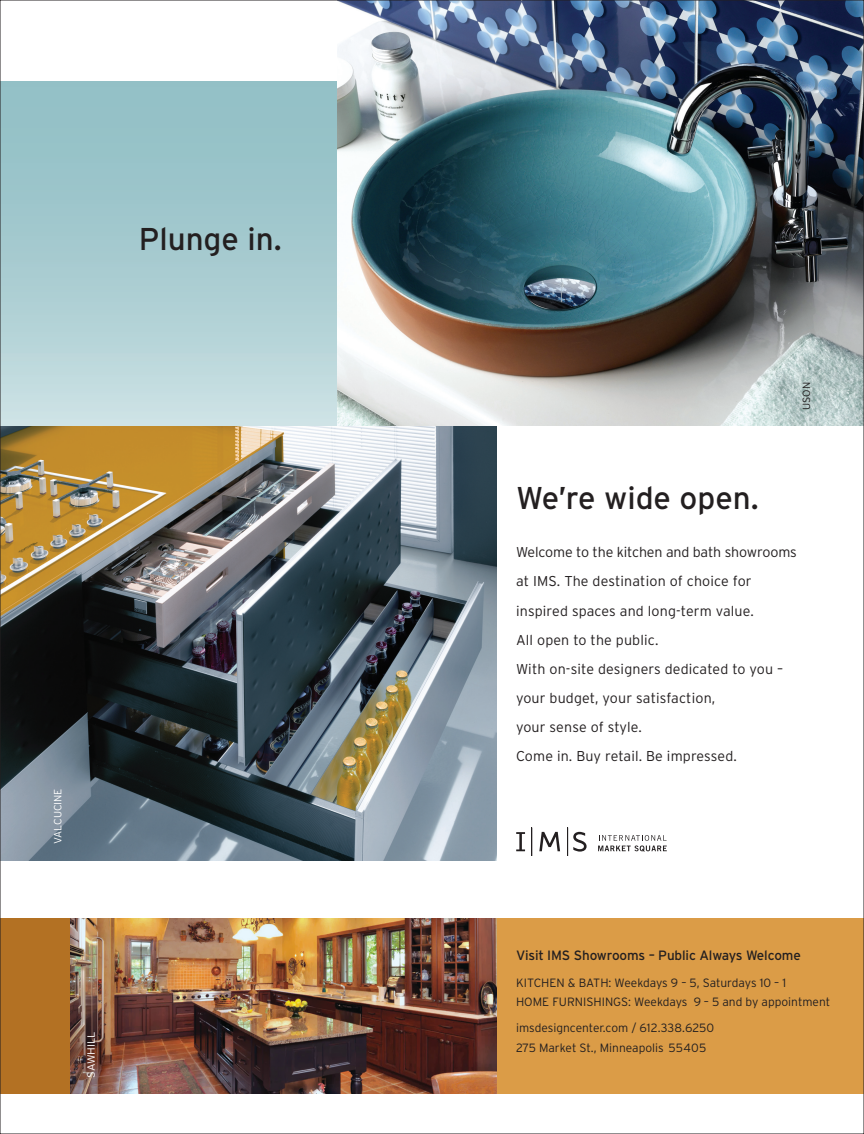
<style>
.page{position:relative;width:864px;height:1134px;background:#fff}
.page>*{position:absolute;margin:0;border:0;box-sizing:border-box;transform-origin:0 0}
.t1{font:31.5px "Interstate";color:#231f20}
.t2{font:300 14.25px/29.1px "Interstate";color:#231f20}
.t3{font:13.5px "Interstate";letter-spacing:-.01em;color:#231f20}
.t4{font:300 12px/19.5px "Interstate";color:#231f20}
.t5{font:300 10.5px "Interstate";color:#fff}
.t6{font:300 10.5px "Interstate";color:#fff;scale:1.06 1}
.t7{font:300 10.5px "Interstate";color:#231f20}
</style>
<div class="page">
<img style="left:2px;top:425px;width:494px;height:435px">
<svg style="left:598px;top:835px;width:69px;height:17px"></svg>
<svg style="left:516px;top:832px;width:9px;height:19px"></svg>
<svg style="left:539px;top:832px;width:21px;height:19px"></svg>
<svg style="left:531px;top:828px;width:1px;height:28px"></svg>
<svg style="left:567px;top:828px;width:20px;height:28px"></svg>
<div style="left:496px;top:918px;width:368px;height:176px;background:#db9c47"></div>
<div style="left:0;top:918px;width:71px;height:176px;background:#b37123"></div>
<img style="left:71px;top:918px;width:425px;height:176px">
<div style="left:0;top:82px;width:338px;height:343px;background:linear-gradient(to bottom,#8bbbc2,#c7dee1)"></div>
<img style="left:338px;top:2px;width:524px;height:423px">
<h1 class="t1" style="left:139px;top:221px;width:145px">Plunge in.</h1>
<p class="t5" style="left:52px;top:844px;width:57px;rotate:-90deg">valcucine</p>
<p class="t6" style="left:85px;top:1078px;width:45px;rotate:-90deg">sawhill</p>
<h1 class="t1" style="left:516px;top:480px;width:244px">We’re wide open.</h1>
<p class="t7" style="left:801px;top:410px;width:29px;rotate:-90deg">uson</p>
<p class="t2" style="left:516px;top:538px;width:282px">Welcome to the kitchen and bath showrooms at I MS. The destination of choice for inspired spaces and long-term value.<br>All open to the public.<br>With on-site designers dedicated to you – your budget, your satisfaction,<br>your sense of style.<br>Come in. Buy retail. Be impressed.</p>
<p class="t3" style="left:516px;top:948px;width:286px">Visit IMS Showrooms – Public Always Welcome</p>
<p class="t4" style="left:516px;top:973px;width:316px">KITCHEN &amp; BATH: Weekdays 9 – 5, Saturdays 10 – 1<br>HOME FU RNISHINGS: Weekdays 9 – 5 and by appointment</p>
<p class="t4" style="left:516px;top:1018px;width:200px">imsdesigncenter.com / 612.338.6250<br>275 Market St., Minneapolis 55405</p>
</div>
